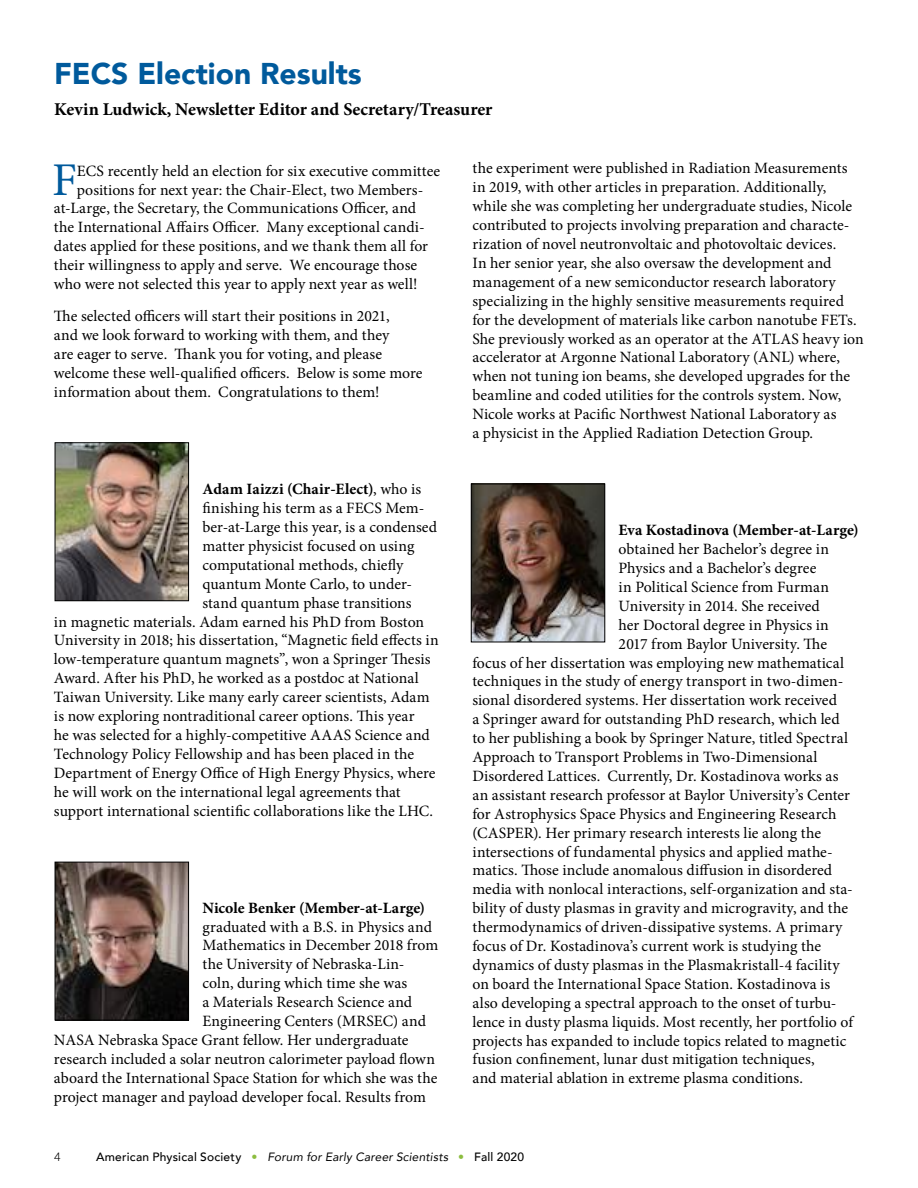
<style>
.page{position:relative;width:918px;height:1188px;background:#fff}
.page>*{position:absolute;margin:0;border:0;box-sizing:border-box;transform-origin:0 0}
.t1{font:46.95px "Minion Pro";color:#005a9c}
.t2{font:900 30px "Avenir";color:#005a9c}
.t3{font:700 18px "Minion Pro";color:#000}
.t4{font:15.75px/18.9px "Minion Pro";color:#000}
.t5{font:700 15.75px "Minion Pro";color:#000}
.t6{font:500 12px "Avenir";letter-spacing:.02em;color:#000}
.t7{font:300 12px "Helvetica Neue";color:#000}
.s1{font-weight:400}
.s2{color:#8cbd3f}
.s3{font-weight:400;font-style:italic}
</style>
<div class="page">
<img style="left:57px;top:444px;width:130px;height:155px">
<div style="left:55px;top:442px;width:134px;height:159px;border:1px solid #000"></div>
<img style="left:57px;top:864px;width:130px;height:154px">
<div style="left:55px;top:862px;width:134px;height:158px;border:1px solid #000"></div>
<img style="left:473px;top:486px;width:130px;height:154px">
<div style="left:471px;top:484px;width:134px;height:158px;border:1px solid #000"></div>
<h2 class="t2" style="left:54px;top:48px;width:309px">FECS Election Results</h2>
<p class="t3" style="left:54px;top:96px;width:440px">Kevin Ludwick, Newsletter Editor and Secretary/Treasurer</p>
<h1 class="t1" style="left:52px;top:148px;width:26px">F</h1>
<p class="t4" style="left:77px;top:161px;width:365px">ECS recently held an election for six executive committee</p>
<p class="t4" style="left:77px;top:180px;width:348px">positions for next year: the Chair-Elect, two Members-</p>
<p class="t4" style="left:54px;top:199px;width:364px">at-Large, the Secretary, the Communications Officer, and</p>
<p class="t4" style="left:54px;top:218px;width:372px">the International Affairs Officer. Many exceptional candi-</p>
<p class="t4" style="left:54px;top:237px;width:376px">dates applied for these positions, and we thank them all for</p>
<p class="t4" style="left:54px;top:256px;width:365px">their willingness to apply and serve. We encourage those</p>
<p class="t4" style="left:54px;top:275px;width:365px">who were not selected this year to apply next year as well!</p>
<p class="t4" style="left:54px;top:307px;width:370px">The selected officers will start their positions in 2021,<br>and we look forward to working with them, and they<br>are eager to serve. Thank you for voting, and please welcome these well-qualified officers. Below is some more information about them. Congratulations to them!</p>
<p class="t5" style="left:202px;top:478px;width:220px">Adam Iaizzi (Chair-Elect)<span class="s1">, who is</span></p>
<p class="t4" style="left:202px;top:499px;width:223px">finishing his term as a FECS Mem-</p>
<p class="t4" style="left:202px;top:518px;width:236px">ber-at-Large this year, is a condensed</p>
<p class="t4" style="left:202px;top:536px;width:213px">matter physicist focused on using</p>
<p class="t4" style="left:202px;top:555px;width:202px">computational methods, chiefly</p>
<p class="t4" style="left:202px;top:574px;width:211px">quantum Monte Carlo, to under-</p>
<p class="t4" style="left:202px;top:593px;width:211px">stand quantum phase transitions</p>
<p class="t4" style="left:54px;top:612px;width:372px">in magnetic materials. Adam earned his PhD from Boston</p>
<p class="t4" style="left:54px;top:631px;width:386px">University in 2018; his dissertation, “Magnetic field effects in</p>
<p class="t4" style="left:54px;top:650px;width:378px">low-temperature quantum magnets”, won a Springer Thesis</p>
<p class="t4" style="left:54px;top:669px;width:366px">Award. After his PhD, he worked as a postdoc at National</p>
<p class="t4" style="left:54px;top:688px;width:377px">Taiwan University. Like many early career scientists, Adam</p>
<p class="t4" style="left:54px;top:707px;width:362px">is now exploring nontraditional career options. This year</p>
<p class="t4" style="left:54px;top:725px;width:377px">he was selected for a highly-competitive AAAS Science and</p>
<p class="t4" style="left:54px;top:744px;width:362px">Technology Policy Fellowship and has been placed in the</p>
<p class="t4" style="left:54px;top:763px;width:383px">Department of Energy Office of High Energy Physics, where</p>
<p class="t4" style="left:54px;top:782px;width:348px">he will work on the international legal agreements that</p>
<p class="t4" style="left:54px;top:801px;width:381px">support international scientific collaborations like the LHC.</p>
<p class="t5" style="left:202px;top:897px;width:224px">Nicole Benker (Member-at-Large)</p>
<p class="t4" style="left:202px;top:917px;width:231px">graduated with a B.S. in Physics and</p>
<p class="t4" style="left:202px;top:936px;width:238px">Mathematics in December 2018 from</p>
<p class="t4" style="left:202px;top:955px;width:204px">the University of Nebraska-Lin-</p>
<p class="t4" style="left:202px;top:974px;width:206px">coln, during which time she was</p>
<p class="t4" style="left:202px;top:993px;width:211px">a Materials Research Science and</p>
<p class="t4" style="left:202px;top:1012px;width:225px">Engineering Centers (MRSEC) and</p>
<p class="t4" style="left:54px;top:1031px;width:356px">NASA Nebraska Space Grant fellow. Her undergraduate</p>
<p class="t4" style="left:54px;top:1049px;width:383px">research included a solar neutron calorimeter payload flown</p>
<p class="t4" style="left:54px;top:1068px;width:385px">aboard the International Space Station for which she was the</p>
<p class="t4" style="left:54px;top:1087px;width:373px">project manager and payload developer focal. Results from</p>
<p class="t4" style="left:472px;top:159px;width:393px">the experiment were published in Radiation Measurements in 2019, with other articles in preparation. Additionally, while she was completing her undergraduate studies, Nicole contributed to projects involving preparation and characte&shy;rization of novel neutronvoltaic and photovoltaic devices.<br>In her senior year, she also oversaw the development and management of a new semiconductor research laboratory specializing in the highly sensitive measurements required for the development of materials like carbon nanotube FETs.<br>She previously worked as an operator at the ATLAS heavy ion accelerator at Argonne National Laboratory (ANL) where, when not tuning ion beams, she developed upgrades for the beamline and coded utilities for the controls system. Now, Nicole works at Pacific Northwest National Laboratory as<br>a physicist in the Applied Radiation Detection Group.</p>
<p class="t5" style="left:619px;top:519px;width:242px">Eva Kostadinova (Member-at-Large)</p>
<p class="t4" style="left:619px;top:540px;width:212px">obtained her Bachelor’s degree in</p>
<p class="t4" style="left:619px;top:559px;width:199px">Physics and a Bachelor’s degree</p>
<p class="t4" style="left:619px;top:578px;width:212px">in Political Science from Furman</p>
<p class="t4" style="left:619px;top:596px;width:203px">University in 2014. She received</p>
<p class="t4" style="left:619px;top:615px;width:212px">her Doctoral degree in Physics in</p>
<p class="t4" style="left:619px;top:634px;width:210px">2017 from Baylor University. The</p>
<p class="t4" style="left:472px;top:653px;width:373px">focus of her dissertation was employing new mathematical</p>
<p class="t4" style="left:472px;top:672px;width:372px">techniques in the study of energy transport in two-dimen-</p>
<p class="t4" style="left:472px;top:691px;width:366px">sional disordered systems. Her dissertation work received</p>
<p class="t4" style="left:472px;top:710px;width:369px">a Springer award for outstanding PhD research, which led</p>
<p class="t4" style="left:472px;top:729px;width:377px">to her publishing a book by Springer Nature, titled Spectral</p>
<p class="t4" style="left:472px;top:748px;width:347px">Approach to Transport Problems in Two-Dimensional</p>
<p class="t4" style="left:472px;top:767px;width:368px">Disordered Lattices. Currently, Dr. Kostadinova works as</p>
<p class="t4" style="left:472px;top:785px;width:379px">an assistant research professor at Baylor University’s Center</p>
<p class="t4" style="left:472px;top:804px;width:366px">for Astrophysics Space Physics and Engineering Research</p>
<p class="t4" style="left:472px;top:823px;width:350px">(CASPER). Her primary research interests lie along the</p>
<p class="t4" style="left:472px;top:842px;width:362px">intersections of fundamental physics and applied mathe-</p>
<p class="t4" style="left:472px;top:861px;width:361px">matics. Those include anomalous diffusion in disordered</p>
<p class="t4" style="left:472px;top:880px;width:382px">media with nonlocal interactions, self-organization and sta-</p>
<p class="t4" style="left:472px;top:899px;width:377px">bility of dusty plasmas in gravity and microgravity, and the</p>
<p class="t4" style="left:472px;top:918px;width:371px">thermodynamics of driven-dissipative systems. A primary</p>
<p class="t4" style="left:472px;top:937px;width:350px">focus of Dr. Kostadinova’s current work is studying the</p>
<p class="t4" style="left:472px;top:956px;width:369px">dynamics of dusty plasmas in the Plasmakristall-4 facility</p>
<p class="t4" style="left:472px;top:974px;width:359px">on board the International Space Station. Kostadinova is</p>
<p class="t4" style="left:472px;top:993px;width:365px">also developing a spectral approach to the onset of turbu-</p>
<p class="t4" style="left:472px;top:1012px;width:382px">lence in dusty plasma liquids. Most recently, her portfolio of</p>
<p class="t4" style="left:472px;top:1031px;width:375px">projects has expanded to include topics related to magnetic</p>
<p class="t4" style="left:472px;top:1050px;width:344px">fusion confinement, lunar dust mitigation techniques,</p>
<p class="t4" style="left:472px;top:1069px;width:332px">and material ablation in extreme plasma conditions.</p>
<p class="t7" style="left:54px;top:1147px;width:8px">4</p>
<p class="t6" style="left:96px;top:1146px;width:430px">American Physical Society <span class="s2">•</span> <span class="s3">Forum for Early Career Scientists</span> <span class="s2">•</span> Fall 2020</p>
</div>
